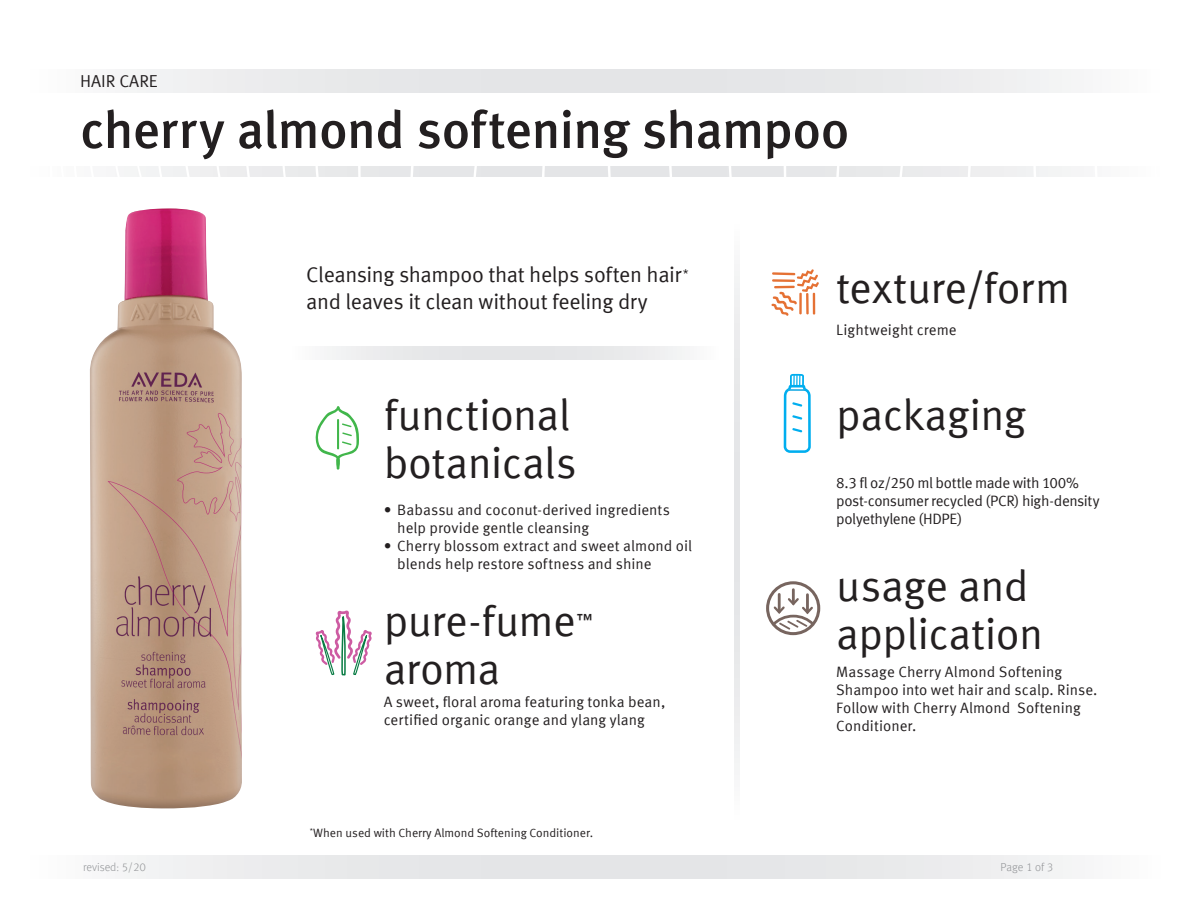
<style>
.page{position:relative;width:1188px;height:918px;background:#fff}
.page>*{position:absolute;margin:0;border:0;box-sizing:border-box;transform-origin:0 0}
._2_PRODUCT_NAME{font:500 52.5px "Meta Offc Pro";letter-spacing:-.015em;color:#231f20}
._4_CATEGORY_NAME{font:43.5px "Meta Offc Pro Norm";letter-spacing:-.015em;color:#231f20}
._3_INTRO_DESCRIPTION{font:21.6px/27px "Meta Offc Pro Norm";letter-spacing:-.02em;color:#231f20}
.t1{font:17.25px "Meta Offc Pro Norm";color:#231f20}
._4_CATEGORY_NAME-2{font:500 15.75px "Meta Offc Pro";color:#231f20}
._6_BODY_COPY{font:15px/18px "Meta Offc Pro Norm";color:#231f20}
._6_BODY_COPY-2{font:15px/18px "Meta Offc Pro Norm";letter-spacing:-.025em;color:#231f20}
._9_DISCLAIMER{font:12px "Meta Offc Pro Norm";color:#231f20}
.t2{font:300 11.55px "Meta Offc Pro";color:#939598}
</style>
<div class="page">
<svg style="left:124px;top:70px;width:947px;height:22px"></svg>
<svg style="left:124px;top:166px;width:947px;height:11px"></svg>
<svg style="left:124px;top:856px;width:948px;height:22px"></svg>
<svg style="left:327px;top:347px;width:358px;height:13px"></svg>
<svg style="left:734px;top:271px;width:5px;height:499px"></svg>
<svg style="left:315px;top:406px;width:44px;height:64px"></svg>
<svg style="left:315px;top:610px;width:57px;height:66px"></svg>
<svg style="left:771px;top:269px;width:48px;height:47px"></svg>
<svg style="left:783px;top:373px;width:28px;height:80px"></svg>
<div style="left:766px;top:581px;width:54px;height:54px;border:3px solid #77655f;border-radius:50%"></div>
<svg style="left:770px;top:590px;width:47px;height:40px"></svg>
<img style="left:90px;top:208px;width:152px;height:600px">
<p class="t1" style="left:80px;top:68px;width:79px">HAIR CARE</p>
<p class="_2_PRODUCT_NAME" style="left:80px;top:89px;width:771px">cherry almond softening shampoo</p>
<p class="_3_INTRO_DESCRIPTION" style="left:306px;top:260px;width:384px">Cleansing shampoo that helps soften hair<sup>* </sup>and leaves it clean without feeling dry</p>
<p class="_4_CATEGORY_NAME" style="left:384px;top:383px;width:188px">functional</p>
<p class="_4_CATEGORY_NAME" style="left:384px;top:431px;width:195px">botanicals</p>
<p class="_6_BODY_COPY" style="left:397px;top:500px;width:274px;text-indent:-14px">• Babassu and coconut-derived ingredients help provide gentle cleansing</p>
<p class="_6_BODY_COPY" style="left:397px;top:536px;width:296px;text-indent:-14px">• Cherry blossom extract and sweet almond oil blends help restore softness and shine</p>
<p class="_4_CATEGORY_NAME" style="left:384px;top:588px;width:194px">pure-fume</p>
<p class="_4_CATEGORY_NAME-2" style="left:577px;top:607px;width:17px">™</p>
<p class="_4_CATEGORY_NAME" style="left:384px;top:636px;width:118px">aroma</p>
<p class="_6_BODY_COPY" style="left:384px;top:691px;width:283px">A sweet, floral aroma featuring tonka bean, certified organic orange and ylang ylang</p>
<p class="_9_DISCLAIMER" style="left:310px;top:823px;width:285px"><sup>*</sup>When used with Cherry Almond Softening Conditioner.</p>
<p class="_4_CATEGORY_NAME" style="left:836px;top:255px;width:236px">texture/form</p>
<p class="_6_BODY_COPY" style="left:836px;top:320px;width:122px">Lightweight creme</p>
<p class="_4_CATEGORY_NAME" style="left:836px;top:382px;width:192px">packaging</p>
<p class="_6_BODY_COPY-2" style="left:836px;top:473px;width:265px">8.3 fl oz/250 ml bottle made with 100% post-consumer recycled (PCR) high-density polyethylene (HDPE)</p>
<p class="_4_CATEGORY_NAME" style="left:836px;top:553px;width:194px">usage and</p>
<p class="_4_CATEGORY_NAME" style="left:836px;top:601px;width:208px">application</p>
<p class="_6_BODY_COPY" style="left:836px;top:662px;width:263px">Massage Cherry Almond Softening<br>Shampoo into wet hair and scalp. Rinse.<br>Follow with Cherry Almond Softening<br>Conditioner.</p>
<p class="t2" style="left:83px;top:859px;width:64px">revised: 5/20</p>
<p class="t2" style="left:1001px;top:859px;width:54px">Page 1 of 3</p>
</div>
